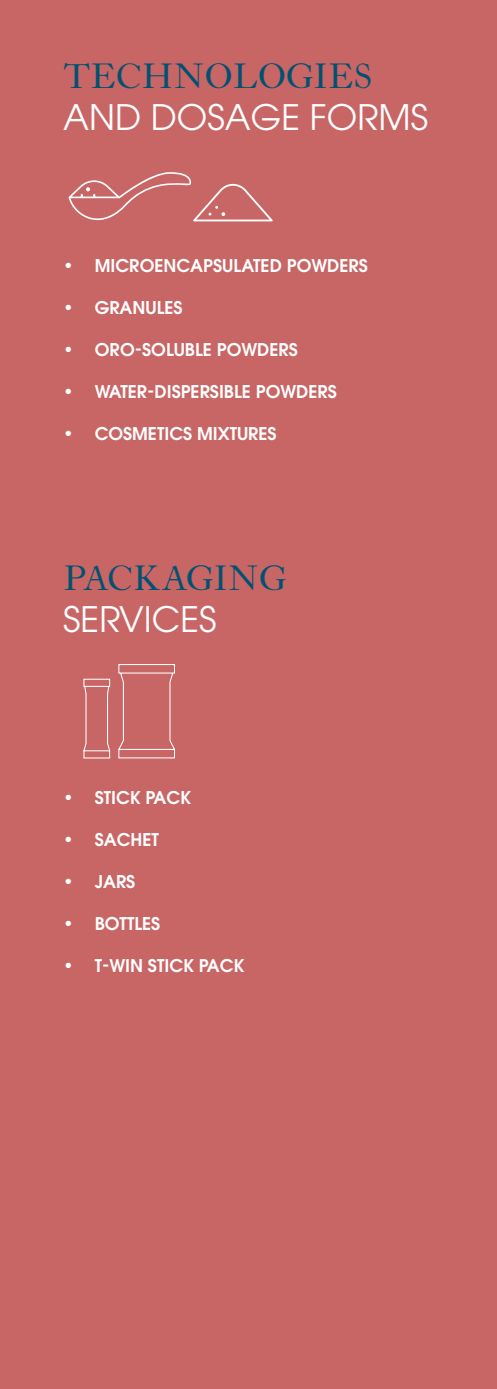
<style>
.page{position:relative;width:497px;height:1389px;background:#fff}
.page>*{position:absolute;margin:0;border:0;box-sizing:border-box;transform-origin:0 0}
.t1{font:35px "ITC Avant Garde Pro";color:#fff}
.t2{font:35px "LTC Caslon Pro";letter-spacing:.02em;color:#005273}
.t3{font:600 17.5px "ITC Avant Garde Pro";color:#fff}
</style>
<div class="page">
<div style="left:0;top:0;width:496px;height:1389px;background:#c86565"></div>
<svg style="left:68px;top:172px;width:204px;height:49px"></svg>
<svg style="left:83px;top:678px;width:28px;height:81px"></svg>
<svg style="left:118px;top:664px;width:57px;height:95px"></svg>
<h1 class="t2" style="left:63px;top:58px;width:310px">TECHNOLOGIES</h1>
<h1 class="t1" style="left:63px;top:96px;width:366px">AND DOSAGE FORMS</h1>
<p class="t3" style="left:63px;top:254px;width:306px">• MICROENCAPSULATED POWDERS</p>
<p class="t3" style="left:63px;top:296px;width:121px">• GRANULES</p>
<p class="t3" style="left:63px;top:338px;width:236px">• ORO-SOLUBLE POWDERS</p>
<p class="t3" style="left:63px;top:380px;width:275px">• WATER-DISPERSIBLE POWDERS</p>
<p class="t3" style="left:63px;top:422px;width:215px">• COSMETICS MIXTURES</p>
<h1 class="t2" style="left:63px;top:560px;width:224px">PACKAGING</h1>
<h1 class="t1" style="left:63px;top:598px;width:155px">SERVICES</h1>
<p class="t3" style="left:63px;top:786px;width:129px">• STICK PACK</p>
<p class="t3" style="left:63px;top:828px;width:97px">• SACHET</p>
<p class="t3" style="left:63px;top:870px;width:74px">• JARS</p>
<p class="t3" style="left:63px;top:912px;width:99px">• BOTTLES</p>
<p class="t3" style="left:63px;top:954px;width:182px">• T-WIN STICK PACK</p>
</div>
